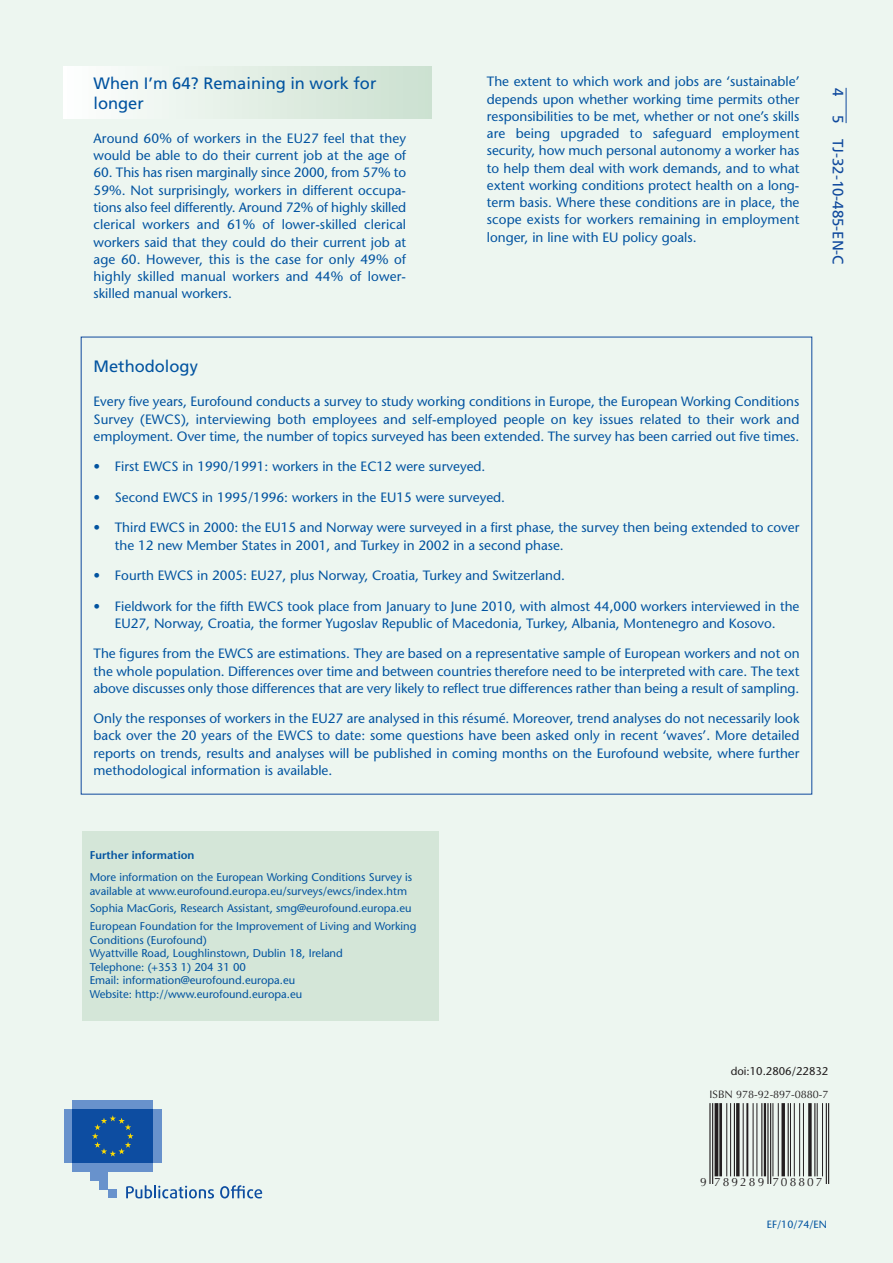
<style>
.page{position:relative;width:893px;height:1263px;background:#edf6f0}
.page>*{position:absolute;margin:0;border:0;box-sizing:border-box;transform-origin:0 0}
.t1{font:16.5px/19.8px "Frutiger";color:#0153a0}
.t2{font:15px "Frutiger LT Com";color:#0f499d}
.t3{font:13.5px/17.2px "Stone Sans";color:#0153a0;text-align:justify}
.t4{font:11.85px "Optima";letter-spacing:.18em;color:#231f20}
.t5{font:11.25px/13.5px "Stone Sans";color:#0153a0}
.t6{font:600 11.25px "Stone Sans";color:#0153a0}
.t7{font:11.25px "Stone Sans";color:#231f20}
.t8{font:10.8px "Optima";color:#231f20}
.t9{font:10.5px "Stone Sans";color:#0153a0}
</style>
<div class="page">
<div style="left:73px;top:1100px;width:80px;height:9px;background:#6892cc"></div>
<div style="left:73px;top:1163px;width:80px;height:8px;background:#6892cc"></div>
<div style="left:153px;top:1109px;width:9px;height:54px;background:#6892cc"></div>
<div style="left:64px;top:1109px;width:9px;height:54px;background:#6892cc"></div>
<div style="left:91px;top:1163px;width:17px;height:17px;background:#6892cc"></div>
<div style="left:99px;top:1163px;width:9px;height:26px;background:#6892cc"></div>
<div style="left:108px;top:1189px;width:9px;height:9px;background:#6892cc"></div>
<div style="left:73px;top:1109px;width:80px;height:54px;background:#0d4da1"></div>
<svg style="left:92px;top:1115px;width:42px;height:41px"></svg>
<svg style="left:126px;top:1185px;width:88px;height:13px"></svg>
<svg style="left:220px;top:1185px;width:42px;height:13px"></svg>
<div style="left:64px;top:66px;width:368px;height:53px;background:linear-gradient(to right,#fdfefe,#cbe0cf)"></div>
<hr style="left:846px;top:88px;width:1px;height:35px;background:#0f499d">
<hr style="left:712px;top:1103px;width:1px;height:81px;background:#231f20">
<hr style="left:709px;top:1103px;width:2px;height:81px;background:#231f20">
<hr style="left:715px;top:1103px;width:3px;height:73px;background:#231f20">
<hr style="left:719px;top:1103px;width:3px;height:73px;background:#231f20">
<hr style="left:726px;top:1103px;width:1px;height:73px;background:#231f20">
<hr style="left:730px;top:1103px;width:1px;height:73px;background:#231f20">
<hr style="left:734px;top:1103px;width:1px;height:73px;background:#231f20">
<hr style="left:736px;top:1103px;width:3px;height:73px;background:#231f20">
<hr style="left:743px;top:1103px;width:1px;height:73px;background:#231f20">
<hr style="left:746px;top:1103px;width:2px;height:73px;background:#231f20">
<hr style="left:753px;top:1103px;width:1px;height:73px;background:#231f20">
<hr style="left:756px;top:1103px;width:1px;height:73px;background:#231f20">
<hr style="left:761px;top:1103px;width:1px;height:73px;background:#231f20">
<hr style="left:764px;top:1103px;width:2px;height:73px;background:#231f20">
<hr style="left:770px;top:1103px;width:1px;height:81px;background:#231f20">
<hr style="left:767px;top:1103px;width:1px;height:81px;background:#231f20">
<hr style="left:772px;top:1103px;width:1px;height:73px;background:#231f20">
<hr style="left:778px;top:1103px;width:1px;height:73px;background:#231f20">
<svg style="left:781px;top:1103px;width:4px;height:73px"></svg>
<hr style="left:788px;top:1103px;width:1px;height:73px;background:#231f20">
<hr style="left:790px;top:1103px;width:1px;height:73px;background:#231f20">
<hr style="left:794px;top:1103px;width:1px;height:73px;background:#231f20">
<hr style="left:799px;top:1103px;width:1px;height:73px;background:#231f20">
<hr style="left:803px;top:1103px;width:1px;height:73px;background:#231f20">
<svg style="left:808px;top:1103px;width:4px;height:73px"></svg>
<hr style="left:814px;top:1103px;width:1px;height:73px;background:#231f20">
<hr style="left:817px;top:1103px;width:1px;height:73px;background:#231f20">
<hr style="left:822px;top:1103px;width:1px;height:73px;background:#231f20">
<hr style="left:828px;top:1103px;width:1px;height:81px;background:#231f20">
<hr style="left:826px;top:1103px;width:1px;height:81px;background:#231f20">
<div style="left:82px;top:831px;width:357px;height:189px;background:#d4e6d8"></div>
<p class="t1" style="left:94px;top:75px;width:284px">When I’m 64? Remaining in work for longer</p>
<p class="t3" style="left:94px;top:131px;width:314px">Around 60% of workers in the EU27 feel that they would be able to do their current job at the age of</p>
<p class="t3" style="left:94px;top:166px;width:314px">60. This has risen marginally since 2000, from 57% to 59%. Not surprisingly, workers in different occupa&shy;tions also feel differently. Around 72% of highly skilled clerical workers and 61% of lower-skilled clerical workers said that they could do their current job at age 60. However, this is the case for only 49% of highly skilled manual workers and 44% of lower&shy;skilled manual workers.</p>
<p class="t3" style="left:487px;top:75px;width:314px">The extent to which work and jobs are ‘sustainable’ depends upon whether working time permits other responsibilities to be met, whether or not one’s skills are being upgraded to safeguard employment security, how much personal autonomy a worker has to help them deal with work demands, and to what extent working conditions protect health on a long&shy;term basis. Where these conditions are in place, the scope exists for workers remaining in employment longer, in line with EU policy goals.</p>
<p class="t2" style="left:847px;top:88px;width:10px;rotate:90deg">4</p>
<p class="t2" style="left:847px;top:115px;width:151px;rotate:90deg">5 TJ-32-10-485-EN-C</p>
<p class="t1" style="left:94px;top:358px;width:106px">Methodology</p>
<p class="t3" style="left:94px;top:394px;width:707px">Every five years, Eurofound conducts a survey to study working conditions in Europe, the European Working Conditions Survey (EWCS), interviewing both employees and self-employed people on key issues related to their work and employment. Over time, the number of topics surveyed has been extended. The survey has been carried out five times.</p>
<p class="t3" style="left:94px;top:459px;width:393px">• First EWCS in 1990/1991: workers in the EC12 were surveyed.</p>
<p class="t3" style="left:94px;top:490px;width:413px">• Second EWCS in 1995/1996: workers in the EU15 were surveyed.</p>
<p class="t3" style="left:115px;top:520px;width:686px;line-height:17.7px;text-indent:-21px">• Third EWCS in 2000: the EU15 and Norway were surveyed in a first phase, the survey then being extended to cover the 12 new Member States in 2001, and Turkey in 2002 in a second phase.</p>
<p class="t3" style="left:94px;top:568px;width:473px">• Fourth EWCS in 2005: EU27, plus Norway, Croatia, Turkey and Switzerland.</p>
<p class="t3" style="left:94px;top:599px;width:707px;line-height:17.7px;text-align:center">• Fieldwork for the fifth EWCS took place from January to June 2010, with almost 44,000 workers interviewed in the<br>EU27, Norway, Croatia, the former Yugoslav Republic of Macedonia, Turkey, Albania, Montenegro and Kosovo.</p>
<p class="t3" style="left:94px;top:647px;width:708px">The figures from the EWCS are estimations. They are based on a representative sample of European workers and not on the whole population. Differences over time and between countries therefore need to be interpreted with care. The text above discusses only those differences that are very likely to reflect true differences rather than being a result of sampling.</p>
<p class="t3" style="left:94px;top:711px;width:707px">Only the responses of workers in the EU27 are analysed in this résumé. Moreover, trend analyses do not necessarily look back over the 20 years of the EWCS to date: some questions have been asked only in recent ‘waves’. More detailed reports on trends, results and analyses will be published in coming months on the Eurofound website, where further methodological information is available.</p>
<p class="t6" style="left:90px;top:851px;width:106px">Further information</p>
<p class="t5" style="left:90px;top:872px;width:324px">More information on the European Working Conditions Survey is available at www.eurofound.europa.eu/surveys/ewcs/index.htm</p>
<p class="t5" style="left:90px;top:901px;width:328px;line-height:17.7px">Sophia MacGoris, Research Assistant, smg@eurofound.europa.eu<br>European Foundation for the Improvement of Living and Working</p>
<p class="t5" style="left:90px;top:934px;width:255px">Conditions (Eurofound)<br>Wyattville Road, Loughlinstown, Dublin 18, Ireland Telephone: (+353 1) 204 31 00<br>Email: information@eurofound.europa.eu<br>Website: http://www.eurofound.europa.eu</p>
<p class="t7" style="left:731px;top:1066px;width:99px">doi:10.2806/22832</p>
<p class="t8" style="left:710px;top:1088px;width:120px">ISBN 978-92-897-0880-7</p>
<p class="t4" style="left:700px;top:1175px;width:124px">9 789289 708807</p>
<p class="t9" style="left:767px;top:1220px;width:62px">EF/10/74/EN</p>
</div>
